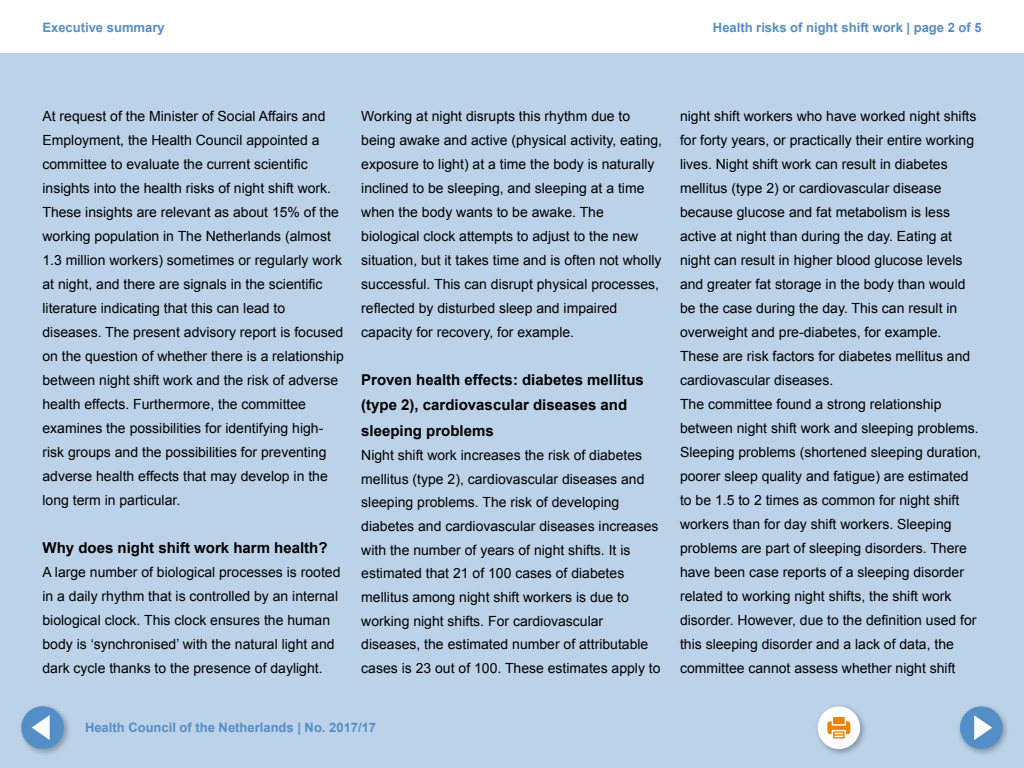
<style>
.page{position:relative;width:1024px;height:768px;background:#fff}
.page>*{position:absolute;margin:0;border:0;box-sizing:border-box;transform-origin:0 0}
.t1{font:700 15px/25.4px "Arial";color:#000}
.t2{font:14px/24px "Arial";color:#000}
.t3{font:700 13px "Arial";color:#548ec6}
</style>
<div class="page">
<div style="left:0;top:54px;width:1024px;height:714px;background:#bbd2e8"></div>
<div style="left:814px;top:703px;width:53px;height:53px;background:#000;opacity:.3"></div>
<div style="left:818px;top:707px;width:42px;height:42px;background:#fff;border-radius:50%"></div>
<svg style="left:827px;top:717px;width:23px;height:22px"></svg>
<div style="left:18px;top:703px;width:53px;height:53px;background:#000;opacity:.3"></div>
<div style="left:21px;top:706px;width:43px;height:43px;background:#548ec6;border-radius:50%"></div>
<svg style="left:32px;top:715px;width:18px;height:25px"></svg>
<div style="left:957px;top:703px;width:53px;height:53px;background:#000;opacity:.3"></div>
<div style="left:960px;top:706px;width:43px;height:43px;background:#548ec6;border-radius:50%"></div>
<svg style="left:974px;top:715px;width:18px;height:25px"></svg>
<p class="t3" style="left:43px;top:19px;width:124px">Executive summary</p>
<p class="t3" style="left:713px;top:19px;width:270px">Health risks of night shift work | page 2 of 5</p>
<p class="t2" style="left:43px;top:104px;width:303px">At request of the Minister of Social Affairs and Employment, the Health Council appointed a committee to evaluate the current scientific insights into the health risks of night shift work.<br>These insights are relevant as about 15% of the working population in The Netherlands (almost 1.3 million workers) sometimes or regularly work at night, and there are signals in the scientific literature indicating that this can lead to diseases. The present advisory report is focused on the question of whether there is a relationship between night shift work and the risk of adverse health effects. Furthermore, the committee examines the possibilities for identifying high&shy;risk groups and the possibilities for preventing adverse health effects that may develop in the long term in particular.</p>
<p class="t1" style="left:43px;top:536px;width:287px">Why does night shift work harm health?</p>
<p class="t2" style="left:43px;top:560px;width:300px">A large number of biological processes is rooted in a daily rhythm that is controlled by an internal biological clock. This clock ensures the human body is ‘synchronised’ with the natural light and dark cycle thanks to the presence of daylight.</p>
<p class="t2" style="left:361px;top:104px;width:302px">Working at night disrupts this rhythm due to being awake and active (physical activity, eating, exposure to light) at a time the body is naturally inclined to be sleeping, and sleeping at a time when the body wants to be awake. The biological clock attempts to adjust to the new situation, but it takes time and is often not wholly successful. This can disrupt physical processes, reflected by disturbed sleep and impaired capacity for recovery, for example.</p>
<p class="t1" style="left:361px;top:368px;width:284px">Proven health effects: diabetes mellitus (type 2), cardiovascular diseases and sleeping problems</p>
<p class="t2" style="left:361px;top:443px;width:301px;line-height:23.7px">Night shift work increases the risk of diabetes mellitus (type 2), cardiovascular diseases and sleeping problems. The risk of developing diabetes and cardiovascular diseases increases with the number of years of night shifts. It is estimated that 21 of 100 cases of diabetes mellitus among night shift workers is due to working night shifts. For cardiovascular diseases, the estimated number of attributable cases is 23 out of 100. These estimates apply to</p>
<p class="t2" style="left:680px;top:104px;width:303px">night shift workers who have worked night shifts for forty years, or practically their entire working lives. Night shift work can result in diabetes mellitus (type 2) or cardiovascular disease because glucose and fat metabolism is less active at night than during the day. Eating at night can result in higher blood glucose levels and greater fat storage in the body than would be the case during the day. This can result in overweight and pre-diabetes, for example.<br>These are risk factors for diabetes mellitus and cardiovascular diseases.<br>The committee found a strong relationship between night shift work and sleeping problems.<br>Sleeping problems (shortened sleeping duration, poorer sleep quality and fatigue) are estimated to be 1.5 to 2 times as common for night shift workers than for day shift workers. Sleeping problems are part of sleeping disorders. There have been case reports of a sleeping disorder related to working night shifts, the shift work disorder. However, due to the definition used for this sleeping disorder and a lack of data, the committee cannot assess whether night shift</p>
<p class="t3" style="left:85px;top:719px;width:293px">Health Council of the Netherlands | No. 2017/17</p>
</div>
